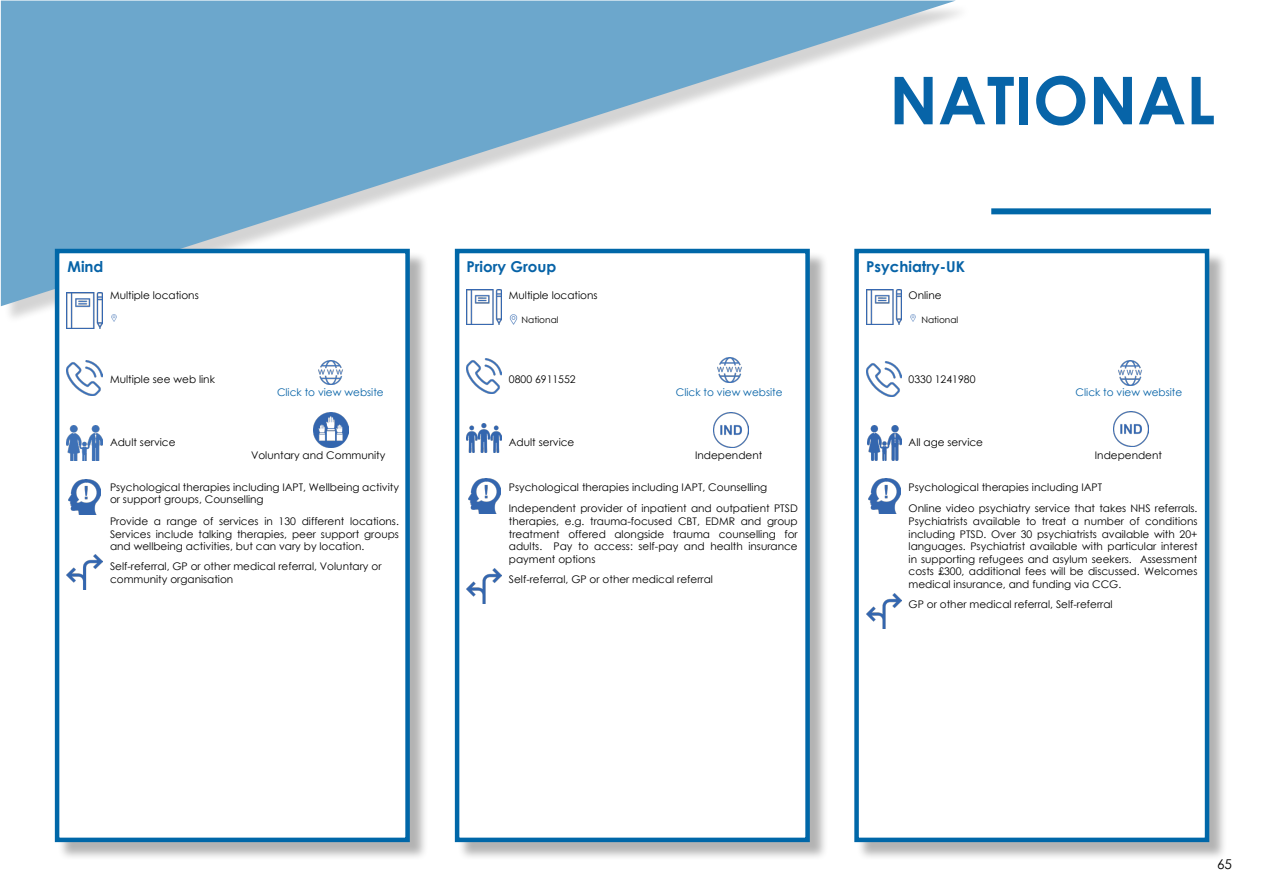
<style>
.page{position:relative;width:1263px;height:893px;background:#fff}
.page>*{position:absolute;margin:0;border:0;box-sizing:border-box;transform-origin:0 0}
.t1{font:700 66px "Century Gothic";color:#0764a8}
.t2{font:700 15px "Century Gothic";color:#0763a7}
.t3{font:13.5px "Century Gothic";color:#000}
.t4{font:10.5px/12.6px "Century Gothic";color:#000}
.t5{font:10.5px "Century Gothic";color:#0763a7}
.t6{font:9px "Century Gothic";color:#000}
</style>
<div class="page">
<svg style="left:1px;top:1px;width:955px;height:305px;fill:#6ca7cc"></svg>
<div style="left:991px;top:208px;width:220px;height:6px;background:#0067a8"></div>
<div style="left:57px;top:251px;width:372px;height:610px;background:#000;opacity:.3"></div>
<div style="left:55px;top:249px;width:355px;height:593px;background:#fff;border:4px solid #0067a8"></div>
<div style="left:457px;top:251px;width:371px;height:610px;background:#000;opacity:.3"></div>
<div style="left:455px;top:249px;width:355px;height:593px;background:#fff;border:4px solid #0067a8"></div>
<div style="left:856px;top:251px;width:372px;height:610px;background:#000;opacity:.3"></div>
<div style="left:854px;top:249px;width:355px;height:593px;background:#fff;border:4px solid #0067a8"></div>
<img style="left:67px;top:293px;width:35px;height:35px">
<img style="left:466px;top:289px;width:36px;height:35px">
<img style="left:867px;top:290px;width:35px;height:35px">
<img style="left:67px;top:361px;width:35px;height:35px">
<img style="left:466px;top:358px;width:36px;height:35px">
<img style="left:867px;top:361px;width:35px;height:36px">
<img style="left:318px;top:360px;width:25px;height:25px">
<img style="left:718px;top:358px;width:24px;height:24px">
<img style="left:1118px;top:361px;width:24px;height:24px">
<img style="left:67px;top:425px;width:35px;height:35px">
<img style="left:314px;top:413px;width:35px;height:35px">
<img style="left:713px;top:412px;width:35px;height:35px">
<img style="left:1113px;top:411px;width:35px;height:35px">
<img style="left:466px;top:423px;width:36px;height:30px">
<img style="left:867px;top:425px;width:34px;height:35px">
<img style="left:69px;top:479px;width:31px;height:35px">
<img style="left:468px;top:478px;width:32px;height:35px">
<img style="left:868px;top:478px;width:32px;height:35px">
<img style="left:67px;top:555px;width:35px;height:35px">
<img style="left:466px;top:568px;width:36px;height:36px">
<img style="left:867px;top:593px;width:35px;height:35px">
<svg style="left:111px;top:315px;width:6px;height:7px"></svg>
<svg style="left:509px;top:315px;width:9px;height:10px"></svg>
<svg style="left:910px;top:315px;width:6px;height:7px"></svg>
<h1 class="t1" style="left:889px;top:50px;width:328px">NATIONAL</h1>
<h2 class="t2" style="left:68px;top:255px;width:37px">Mind</h2>
<p class="t4" style="left:110px;top:289px;width:90px">Multiple locations</p>
<h2 class="t2" style="left:466px;top:255px;width:91px">Priory Group</h2>
<p class="t4" style="left:509px;top:289px;width:90px">Multiple locations</p>
<p class="t6" style="left:522px;top:313px;width:38px">National</p>
<h2 class="t2" style="left:866px;top:255px;width:100px">Psychiatry-UK</h2>
<p class="t4" style="left:909px;top:289px;width:34px">Online</p>
<p class="t6" style="left:921px;top:313px;width:38px">National</p>
<p class="t4" style="left:110px;top:373px;width:106px">Multiple see web link</p>
<p class="t4" style="left:509px;top:373px;width:68px">0800 6911552</p>
<p class="t4" style="left:909px;top:373px;width:68px">0330 1241980</p>
<p class="t5" style="left:277px;top:385px;width:108px">Click to view website</p>
<p class="t5" style="left:676px;top:385px;width:108px">Click to view website</p>
<p class="t5" style="left:1075px;top:385px;width:108px">Click to view website</p>
<p class="t4" style="left:110px;top:436px;width:67px">Adult service</p>
<p class="t4" style="left:509px;top:436px;width:67px">Adult service</p>
<p class="t4" style="left:909px;top:436px;width:76px">All age service</p>
<p class="t4" style="left:251px;top:448px;width:136px">Voluntary and Community</p>
<p class="t4" style="left:110px;top:480px;width:290px">Psychological therapies including IAPT, Wellbeing activity or support groups, Counselling</p>
<p class="t4" style="left:110px;top:515px;width:290px;text-align:justify">Provide a range of services in 130 different locations.<br>Services include talking therapies, peer support groups and wellbeing activities, but can vary by location.</p>
<p class="t4" style="left:110px;top:560px;width:273px">Self-referral, GP or other medical referral, Voluntary or community organisation</p>
<p class="t4" style="left:695px;top:448px;width:69px">Independent</p>
<p class="t4" style="left:509px;top:476px;width:290px;line-height:21.6px">Psychological therapies including IAPT, Counselling<br>Independent provider of inpatient and outpatient PTSD</p>
<p class="t4" style="left:509px;top:515px;width:290px;text-align:justify">therapies, e.g. trauma-focused CBT, EDMR and group treatment offered alongside trauma counselling for adults. Pay to access: self-pay and health insurance payment options</p>
<p class="t4" style="left:509px;top:573px;width:206px">Self-referral, GP or other medical referral</p>
<p class="t4" style="left:1095px;top:448px;width:69px">Independent</p>
<p class="t4" style="left:909px;top:476px;width:290px;line-height:21.6px">Psychological therapies including IAPT<br>Online video psychiatry service that takes NHS referrals.</p>
<p class="t4" style="left:909px;top:515px;width:290px;text-align:justify">Psychiatrists available to treat a number of conditions including PTSD. Over 30 psychiatrists available with 20+ languages. Psychiatrist available with particular interest in supporting refugees and asylum seekers. Assessment costs £300, additional fees will be discussed. Welcomes medical insurance, and funding via CCG.</p>
<p class="t4" style="left:909px;top:598px;width:206px">GP or other medical referral, Self-referral</p>
<p class="t3" style="left:1217px;top:855px;width:16px">65</p>
</div>
